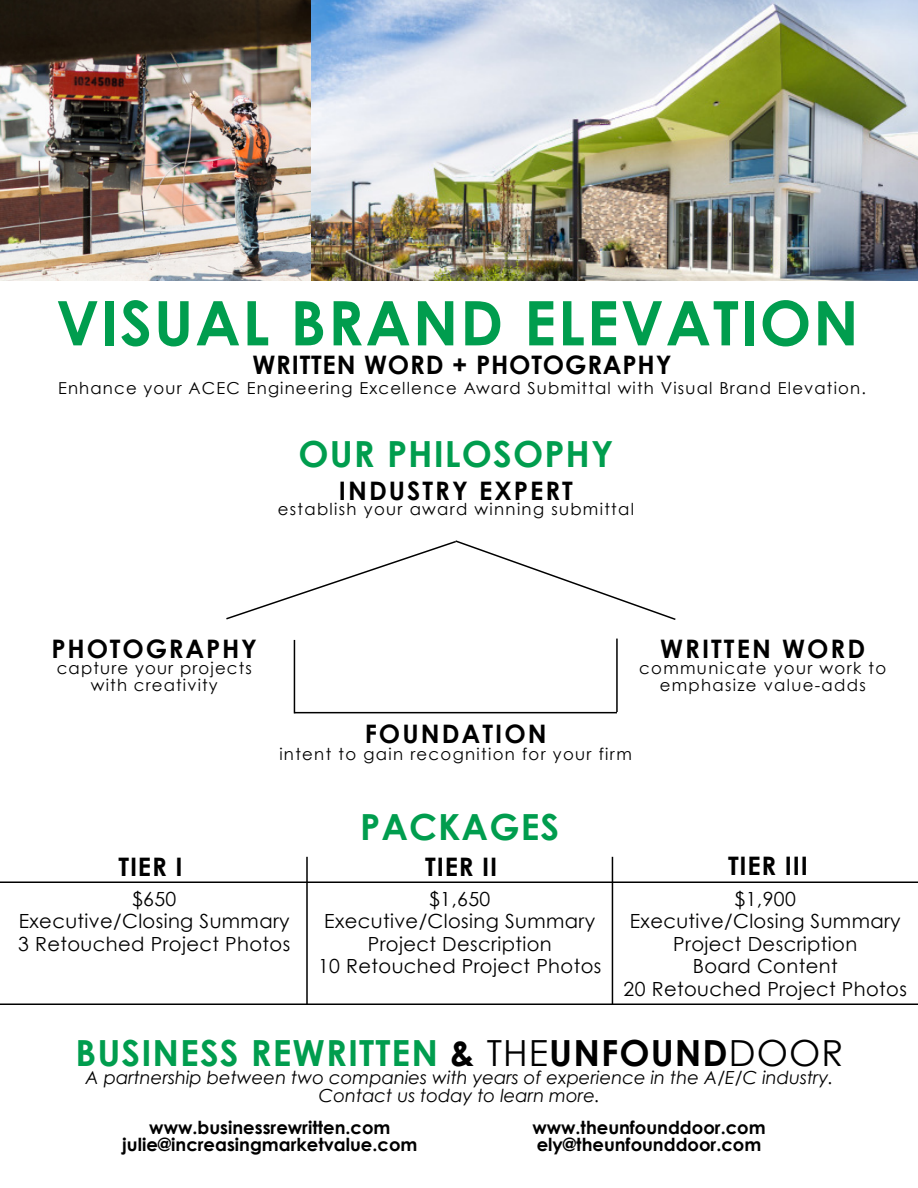
<style>
.page{position:relative;width:918px;height:1188px;background:#fff}
.page>*{position:absolute;margin:0;border:0;box-sizing:border-box;transform-origin:0 0}
.t1{font:700 61.5px "Century Gothic";letter-spacing:.03em;color:#009d4e}
.t2{font:700 36px "Century Gothic";letter-spacing:.03em;color:#009d4e}
.t3{font:700 25.5px "Century Gothic";letter-spacing:.07em;color:#000}
.t4{font:700 25.5px "Century Gothic";letter-spacing:.03em;color:#000}
.t5{font:19.5px/22.5px "Century Gothic";letter-spacing:.02em;color:#000;text-align:center}
.t6{font:700 18px/16.5px "Century Gothic";color:#000;text-align:center}
.t7{font:italic 18px/18px "Century Gothic";color:#000;text-align:center}
.t8{font:16.5px/16.5px "Century Gothic";letter-spacing:.07em;color:#000;text-align:center}
.s1{color:#000}
.s2{font-weight:400;color:#000}
</style>
<div class="page">
<img style="left:0;top:0;width:918px;height:280px">
<hr style="left:0;top:881px;width:918px;height:2px;background:#000">
<hr style="left:306px;top:857px;width:2px;height:147px;background:#000">
<hr style="left:612px;top:857px;width:1px;height:148px;background:#000">
<hr style="left:294px;top:712px;width:323px;height:1px;background:#000">
<hr style="left:294px;top:640px;width:1px;height:73px;background:#000">
<hr style="left:616px;top:639px;width:2px;height:73px;background:#000">
<svg style="left:226px;top:540px;width:450px;height:80px"></svg>
<hr style="left:0;top:1004px;width:918px;height:1px;background:#000">
<h1 class="t1" style="left:56px;top:284px;width:804px">VISUAL BRAND ELEVATION</h1>
<h3 class="t4" style="left:253px;top:349px;width:420px">WRITTEN WORD + PHOTOGRAPHY</h3>
<p class="t8" style="left:58px;top:379px;width:809px">Enhance your ACEC Engineering Excellence Award Submittal with Visual Brand Elevation.</p>
<h2 class="t2" style="left:298px;top:431px;width:317px">OUR PHILOSOPHY</h2>
<h3 class="t3" style="left:339px;top:475px;width:236px">INDUSTRY EXPERT</h3>
<p class="t8" style="left:278px;top:501px;width:358px">establish your award winning submittal</p>
<h3 class="t3" style="left:52px;top:632px;width:207px">PHOTOGRAPHY</h3>
<p class="t8" style="left:57px;top:660px;width:197px">capture your projects with creativity</p>
<h3 class="t3" style="left:660px;top:632px;width:207px">WRITTEN WORD</h3>
<p class="t8" style="left:639px;top:660px;width:248px">communicate your work to emphasize value-adds</p>
<h3 class="t3" style="left:365px;top:718px;width:184px">FOUNDATION</h3>
<p class="t8" style="left:279px;top:746px;width:354px">intent to gain recognition for your firm</p>
<h2 class="t2" style="left:360px;top:804px;width:201px">PACKAGES</h2>
<h3 class="t3" style="left:119px;top:850px;width:66px">TIER I</h3>
<h3 class="t3" style="left:425px;top:850px;width:73px">TIER II</h3>
<h3 class="t3" style="left:728px;top:850px;width:81px">TIER III</h3>
<p class="t5" style="left:18px;top:887px;width:274px">$650<br>Executive/Closing Summary<br>3 Retouched Project Photos</p>
<p class="t5" style="left:318px;top:887px;width:285px">$1,650<br>Executive/Closing Summary<br>Project Description<br>10 Retouched Project Photos</p>
<p class="t5" style="left:624px;top:887px;width:285px">$1,900<br>Executive/Closing Summary<br>Project Description<br>Board Content<br>20 Retouched Project Photos</p>
<h2 class="t2" style="left:76px;top:1030px;width:769px">BUSINESS REWRITTEN <span class="s1">&amp;</span> <span class="s2">THE</span><span class="s1">UNFOUND</span><span class="s2">DOOR</span></h2>
<p class="t7" style="left:86px;top:1068px;width:749px">A partnership between two companies with years of experience in the A/E/C industry.<br>Contact us today to learn more.</p>
<p class="t6" style="left:122px;top:1119px;width:297px">www.businessrewritten.com julie@increasingmarketvalue.com</p>
<p class="t6" style="left:532px;top:1119px;width:235px;text-align:left">www.theunfounddoor.com ely@theunfounddoor.com</p>
</div>
